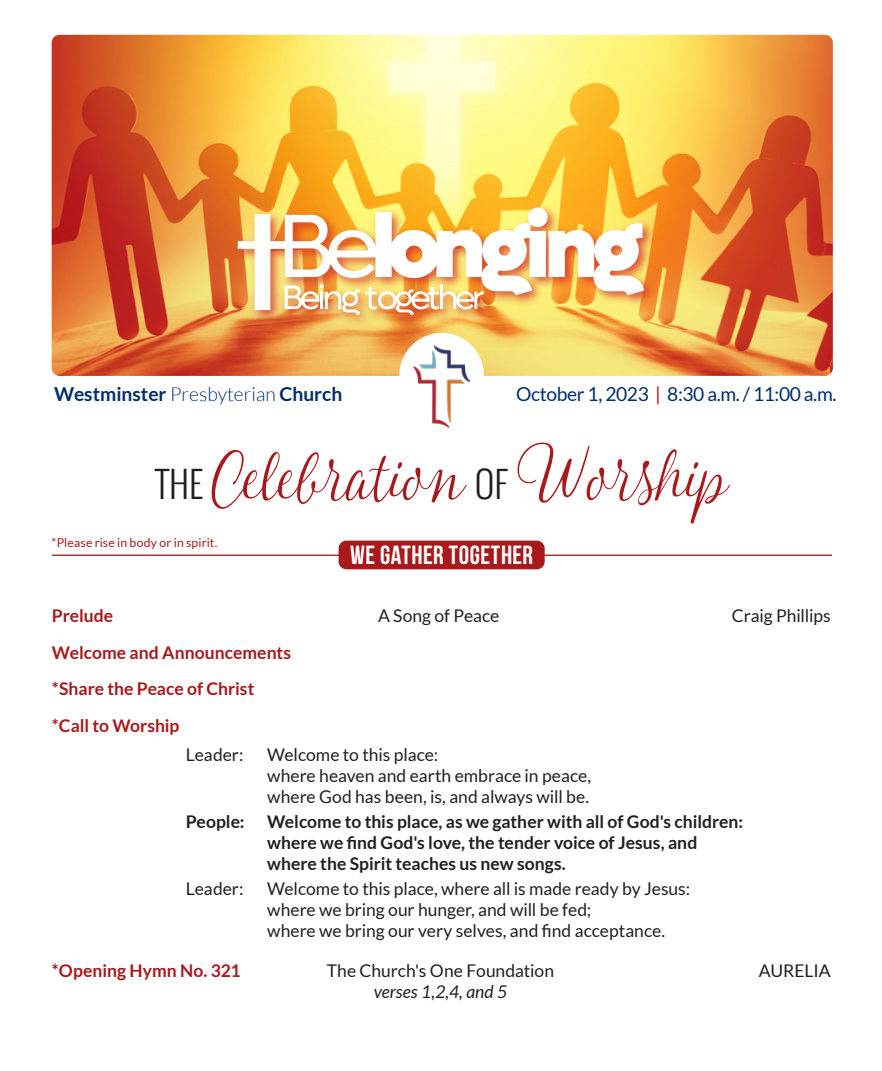
<style>
.page{position:relative;width:882px;height:1071px;background:#fff}
.page>*{position:absolute;margin:0;border:0;box-sizing:border-box;transform-origin:0 0}
.t1{font:100.1px "Fabulous";color:#a8191c}
.t2{font:300 36.4px "Oswald";color:#231f20}
.t3{font:26.25px "Bebas Neue";letter-spacing:.02em;color:#fff}
.t4{font:19.25px "Lato";letter-spacing:-.02em;color:#002f6c}
.t5{font:700 19.25px "Lato";color:#002f6c}
.t6{font:17.5px/21px "Lato";color:#231f20}
.t7{font:700 17.5px/21px "Lato";color:#231f20}
.t8{font:700 17.5px "Lato";color:#a8191c}
.t9{font:italic 17.5px "Lato";color:#231f20}
.t10{font:12.25px "Lato";letter-spacing:.01em;color:#a8191c}
.s1{font-weight:300}
.s2{color:#a8191c}
</style>
<div class="page">
<div style="left:339px;top:541px;width:206px;height:28px;background:#a8191c;border-radius:8px"></div>
<hr style="left:52px;top:555px;width:292px;height:1px;background:#a8191c">
<hr style="left:541px;top:555px;width:291px;height:1px;background:#a8191c">
<img style="left:52px;top:35px;width:781px;height:341px">
<div style="left:234px;top:204px;width:423px;height:124px;background:#d1232a;opacity:.75"></div>
<svg style="left:238px;top:208px;width:406px;height:107px"></svg>
<div style="left:399px;top:333px;width:85px;height:84px;background:#fff;border-radius:50%"></div>
<img style="left:413px;top:346px;width:57px;height:81px">
<p class="t5" style="left:54px;top:383px;width:290px">Westminster <span class="s1">Presbyterian</span> Church</p>
<p class="t4" style="left:516px;top:383px;width:322px">October 1, 2023 <span class="s2">|</span> 8:30 a.m. / 11:00 a.m.</p>
<p class="t2" style="left:156px;top:457px;width:49px">THE</p>
<p class="t1" style="left:210px;top:426px;width:254px">Celebration</p>
<p class="t2" style="left:475px;top:457px;width:34px">OF</p>
<p class="t1" style="left:517px;top:426px;width:211px">Worship</p>
<p class="t10" style="left:52px;top:535px;width:167px">*Please rise in body or in spirit.</p>
<p class="t3" style="left:350px;top:541px;width:185px">WE GATHER TOGETHER</p>
<p class="t8" style="left:52px;top:605px;width:63px">Prelude</p>
<p class="t6" style="left:378px;top:605px;width:123px">A Song of Peace</p>
<p class="t6" style="left:732px;top:605px;width:100px">Craig Phillips</p>
<p class="t8" style="left:52px;top:642px;width:241px">Welcome and Announcements</p>
<p class="t8" style="left:52px;top:679px;width:204px">*Share the Peace of Christ</p>
<p class="t8" style="left:52px;top:716px;width:129px">*Call to Worship</p>
<p class="t6" style="left:186px;top:744px;width:59px">Leader:</p>
<p class="t6" style="left:267px;top:744px;width:325px">Welcome to this place:<br>where heaven and earth embrace in peace, where God has been, is, and always will be.</p>
<p class="t7" style="left:186px;top:811px;width:60px">People:</p>
<p class="t7" style="left:267px;top:811px;width:477px">Welcome to this place, as we gather with all of God's children: where we find God's love, the tender voice of Jesus, and where the Spirit teaches us new songs.</p>
<p class="t6" style="left:186px;top:878px;width:59px">Leader:</p>
<p class="t6" style="left:267px;top:878px;width:424px">Welcome to this place, where all is made ready by Jesus: where we bring our hunger, and will be fed;<br>where we bring our very selves, and find acceptance.</p>
<p class="t8" style="left:52px;top:961px;width:190px">*Opening Hymn No. 321</p>
<p class="t6" style="left:327px;top:960px;width:229px">The Church's One Foundation</p>
<p class="t6" style="left:759px;top:960px;width:73px">AURELIA</p>
<p class="t9" style="left:374px;top:982px;width:135px">verses 1,2,4, and 5</p>
</div>
